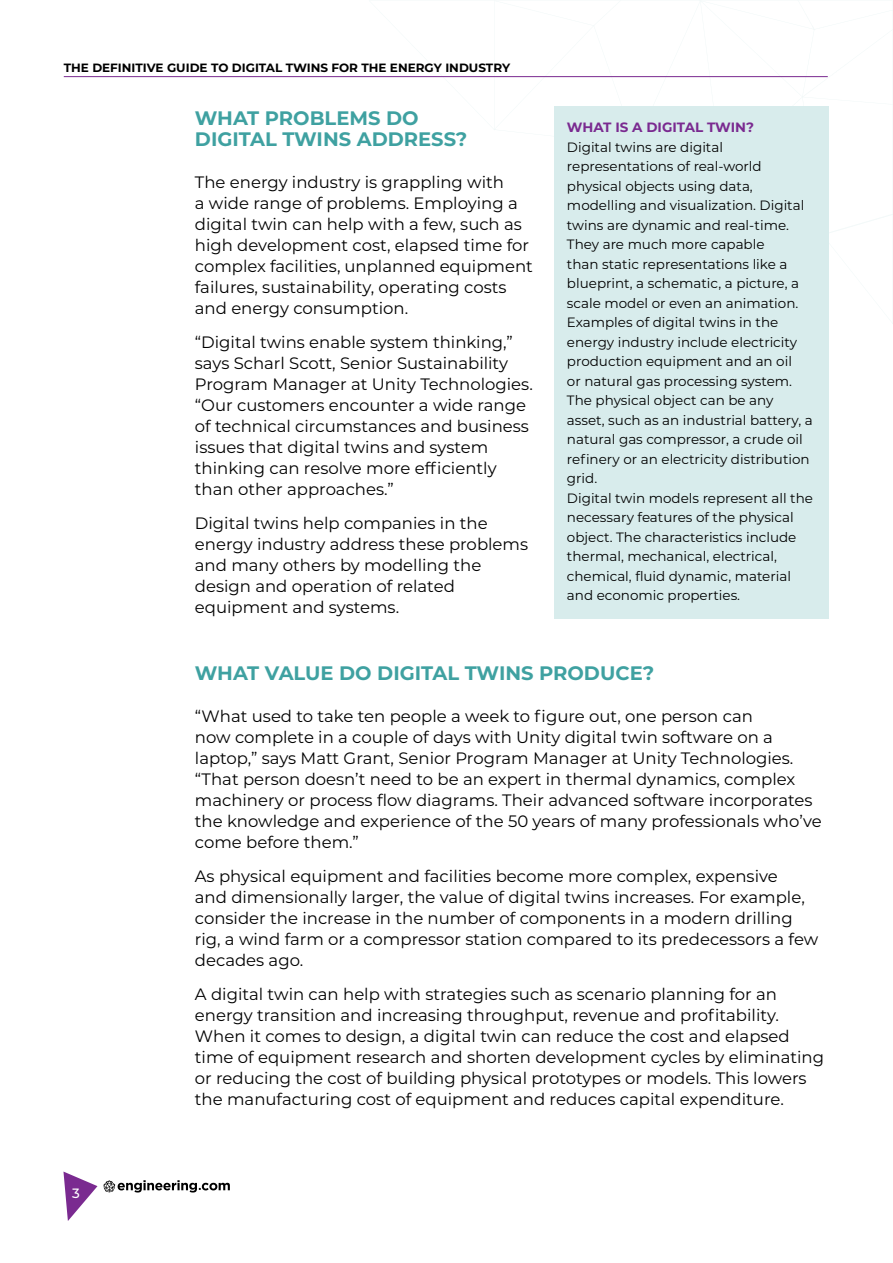
<style>
.page{position:relative;width:893px;height:1263px;background:#fff}
.page>*{position:absolute;margin:0;border:0;box-sizing:border-box;transform-origin:0 0}
.t1{font:700 19.5px/21px "Montserrat";color:#3fa1a1}
.t2{font:16.5px/21px "Montserrat";color:#000}
.t3{font:13.5px/19.5px "Montserrat";color:#000}
.t4{font:700 13.5px "Montserrat";color:#7a2a90}
.t5{font:500 13.5px "Montserrat";color:#fff}
.t6{font:700 12px "Montserrat";color:#000}
</style>
<div class="page">
<svg style="left:63px;top:1171px;width:34px;height:50px"></svg>
<hr style="left:64px;top:76px;width:764px;height:1px;background:#7a2a90">
<svg style="left:104px;top:1180px;width:126px;height:12px"></svg>
<div style="left:554px;top:106px;width:275px;height:513px;background:#d8ecec"></div>
<p class="t6" style="left:64px;top:59px;width:448px">THE DEFINITIVE GUIDE TO DIGITAL TWINS FOR THE ENERGY INDUSTRY</p>
<p class="t1" style="left:195px;top:107px;width:274px">WHAT PROBLEMS DO<br>DIGITAL TWINS ADDRESS?</p>
<p class="t2" style="left:195px;top:171px;width:340px">The energy industry is grappling with<br>a wide range of problems. Employing a digital twin can help with a few, such as high development cost, elapsed time for complex facilities, unplanned equipment failures, sustainability, operating costs and energy consumption.</p>
<p class="t2" style="left:195px;top:331px;width:339px">“Digital twins enable system thinking,” says Scharl Scott, Senior Sustainability Program Manager at Unity Technologies. “Our customers encounter a wide range of technical circumstances and business issues that digital twins and system thinking can resolve more efficiently than other approaches.”</p>
<p class="t2" style="left:195px;top:512px;width:335px">Digital twins help companies in the energy industry address these problems and many others by modelling the design and operation of related equipment and systems.</p>
<p class="t4" style="left:567px;top:118px;width:189px">WHAT IS A DIGITAL TWIN?</p>
<p class="t3" style="left:567px;top:137px;width:248px">Digital twins are digital representations of real-world physical objects using data, modelling and visualization. Digital twins are dynamic and real-time.<br>They are much more capable<br>than static representations like a blueprint, a schematic, a picture, a scale model or even an animation.<br>Examples of digital twins in the energy industry include electricity production equipment and an oil<br>or natural gas processing system.<br>The physical object can be any asset, such as an industrial battery, a natural gas compressor, a crude oil refinery or an electricity distribution grid.<br>Digital twin models represent all the necessary features of the physical object. The characteristics include thermal, mechanical, electrical, chemical, fluid dynamic, material and economic properties.</p>
<p class="t5" style="left:72px;top:1184px;width:9px">3</p>
<p class="t1" style="left:195px;top:662px;width:461px">WHAT VALUE DO DIGITAL TWINS PRODUCE?</p>
<p class="t2" style="left:195px;top:705px;width:628px">“What used to take ten people a week to figure out, one person can<br>now complete in a couple of days with Unity digital twin software on a laptop,” says Matt Grant, Senior Program Manager at Unity Technologies. “That person doesn’t need to be an expert in thermal dynamics, complex machinery or process flow diagrams. Their advanced software incorporates the knowledge and experience of the 50 years of many professionals who’ve come before them.”</p>
<p class="t2" style="left:195px;top:865px;width:625px">As physical equipment and facilities become more complex, expensive<br>and dimensionally larger, the value of digital twins increases. For example, consider the increase in the number of components in a modern drilling rig, a wind farm or a compressor station compared to its predecessors a few decades ago.</p>
<p class="t2" style="left:195px;top:983px;width:631px">A digital twin can help with strategies such as scenario planning for an energy transition and increasing throughput, revenue and profitability.<br>When it comes to design, a digital twin can reduce the cost and elapsed time of equipment research and shorten development cycles by eliminating or reducing the cost of building physical prototypes or models. This lowers the manufacturing cost of equipment and reduces capital expenditure.</p>
</div>
